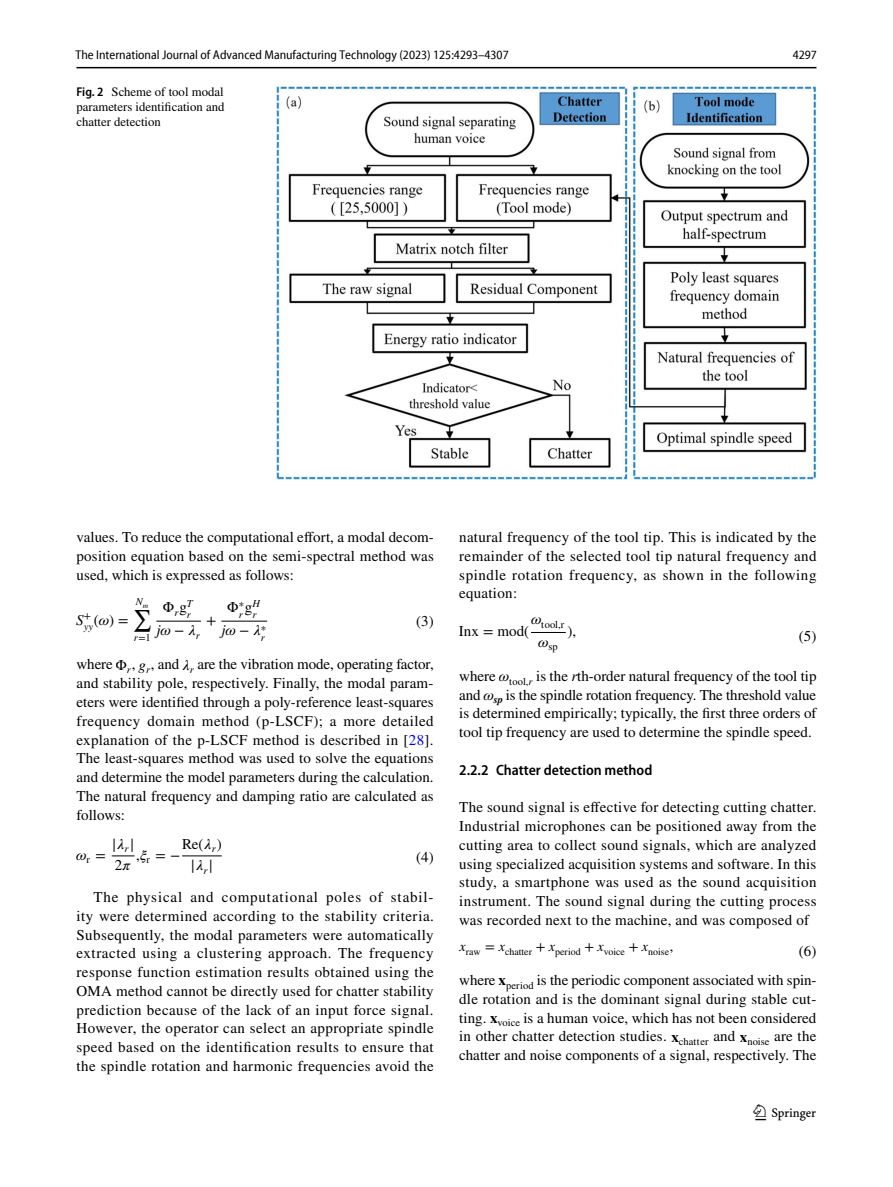
<style>
.page{position:relative;width:893px;height:1187px;background:#fff}
.page>*{position:absolute;margin:0;border:0;box-sizing:border-box;transform-origin:0 0}
.t1{font:22.5px "Springnew Regular 3";color:#000}
.t2{font:15px/18.8px "STIX";letter-spacing:.01em;color:#000;text-align:justify}
.t3{font:600 semi-condensed 15px "Myriad Pro";color:#000}
.t4{font:15px "STIX Math Regular 14";color:#000}
.t5{font:15px "STIX Math Regular 5";color:#000}
.t6{font:15px "STIX Math Italic 9";color:#000}
.t7{font:15px "STIX Math Regular 12";color:#000}
.t8{font:15px "STIX Math Extensions Regular 2";color:#000}
.t9{font:15px "STIX Math Extensions";color:#000}
.t10{font:15px "STIX Math Italic 4";color:#000}
.t11{font:15px "STIX General Regular 3";color:#000}
.t12{font:semi-condensed 12.75px "Myriad Pro Unic";color:#000}
.t13{font:12.75px/15px "STIX";color:#000;text-align:justify}
.t14{font:12.75px "Myriad Pro Unic Semi Condensed 2";color:#000}
.t15{font:10.5px/23px "STIX Math Regular 12";color:#000;text-align:center}
.t16{font:10.5px "STIX General Italic 9";color:#000}
.t17{font:10.5px "STIX Math Regular 14";color:#000}
.t18{font:9.9px "STIX General Regular 6";color:#000}
.s1{font-family:"Myriad Pro";font-weight:600;font-stretch:semi-condensed}
.s2{font-family:"STIX Math Regular 14"}
.s3{font-family:"STIX General Regular 2"}
.s4{font-family:"STIX Math Regular 14";font-size:15px}
.s5{font-family:"STIX General Italic 9"}
.s6{font-family:"STIX Math Italic 9"}
.s7{font-family:"STIX Math Regular 7"}
.s8{font-family:"STIX General Italic 7"}
.s9{font-family:"STIX Math Italic 8"}
.s10{color:#00f}
.s11{font-family:"STIX Math Italic 4"}
.s12{font-family:"STIX General Regular 3"}
.s13{font-family:"STIX Math Regular 5"}
.s14{font-family:"STIX General Regular 5"}
.s15{font-family:"STIX Math Italic 5"}
.s16{font-style:italic}
.s17{font-family:"STIX Math Italic 6"}
.s18{font-family:"STIX Math Bold 3"}
.s19{font-family:"STIX Math Bold 4"}
.s20{font-family:"STIX Math Bold 5"}
.s21{font-family:"STIX Math Bold 6"}
</style>
<div class="page">
<hr style="left:77px;top:67px;width:739px;height:1px;background:#000">
<hr style="left:156px;top:620px;width:45px;height:1px;background:#000">
<hr style="left:221px;top:620px;width:46px;height:1px;background:#000">
<svg style="left:112px;top:855px;width:23px;height:1px"></svg>
<hr style="left:182px;top:855px;width:40px;height:1px;background:#000">
<hr style="left:531px;top:632px;width:35px;height:1px;background:#000">
<img style="left:276px;top:87px;width:540px;height:392px">
<p class="t12" style="left:76px;top:50px;width:435px">The International Journal of Advanced Manufacturing Technology (2023) 125:4293–4307</p>
<p class="t13" style="left:77px;top:85px;width:149px"><span class="s1">Fig. 2</span> Scheme of tool modal parameters identification and chatter detection</p>
<p class="t14" style="left:793px;top:50px;width:26px">4297</p>
<p class="t2" style="left:77px;top:528px;width:359px">values. To reduce the computational effort, a modal decom&shy;position equation based on the semi-spectral method was used, which is expressed as follows:</p>
<p class="t9" style="left:133px;top:597px;width:21px">∑<sup>N</sup> <sup>m</sup></p>
<p class="t16" style="left:134px;top:634px;width:18px">r<span class="s2">=</span><span class="s3">1</span></p>
<p class="t16" style="left:239px;top:605px;width:23px">r<span class="s4">g</span>H</p>
<p class="t4" style="left:163px;top:602px;width:31px">Φ<sub>r</sub>g<sup>T</sup></p>
<p class="t16" style="left:187px;top:610px;width:6px">r</p>
<p class="t6" style="left:156px;top:625px;width:45px"><span class="s5">j</span>𝜔 <span class="s2">−</span> 𝜆<sub>r</sub></p>
<p class="t4" style="left:227px;top:602px;width:18px">Φ<sup>∗</sup></p>
<p class="t16" style="left:252px;top:610px;width:6px">r</p>
<p class="t6" style="left:221px;top:625px;width:46px"><span class="s5">j</span>𝜔 <span class="s2">−</span> 𝜆<sup>∗</sup></p>
<p class="t16" style="left:261px;top:633px;width:6px">r</p>
<p class="t17" style="left:84px;top:611px;width:9px">+</p>
<p class="t4" style="left:76px;top:614px;width:54px"><span class="s5">S</span><sub>yy</sub>(<span class="s6">𝜔</span>) =</p>
<p class="t2" style="left:416px;top:612px;width:19px">(3)</p>
<p class="t4" style="left:206px;top:614px;width:12px">+</p>
<p class="t2" style="left:77px;top:656px;width:359px">where <span class="s7">Φ</span><sub>r</sub>, <span class="s8">g</span><sub>r</sub>, and <span class="s9">𝜆</span><sub>r</sub> are the vibration mode, operating factor, and stability pole, respectively. Finally, the modal param&shy;eters were identified through a poly-reference least-squares frequency domain method (p-LSCF); a more detailed explanation of the p-LSCF method is described in [<span class="s10">28</span>].<br>The least-squares method was used to solve the equations and determine the model parameters during the calculation.<br>The natural frequency and damping ratio are calculated as follows:</p>
<p class="t8" style="left:112px;top:834px;width:24px">|<span class="s11">𝜆</span><sub>r</sub>|</p>
<p class="t11" style="left:115px;top:859px;width:17px">2<span class="s11">𝜋</span></p>
<p class="t5" style="left:182px;top:838px;width:41px">Re(<span class="s11">𝜆</span><sub>r</sub>)</p>
<p class="t8" style="left:191px;top:856px;width:24px">|<span class="s11">𝜆</span><sub>r</sub>|</p>
<p class="t5" style="left:136px;top:849px;width:46px"><span class="s12">,</span><span class="s11">𝜉</span><sub>r</sub> =−</p>
<p class="t10" style="left:76px;top:849px;width:31px">𝜔<sub>r</sub> <span class="s13">=</span></p>
<p class="t2" style="left:416px;top:848px;width:19px">(4)</p>
<p class="t2" style="left:77px;top:888px;width:359px;text-indent:17px">The physical and computational poles of stabil&shy;ity were determined according to the stability criteria.<br>Subsequently, the modal parameters were automatically extracted using a clustering approach. The frequency response function estimation results obtained using the OMA method cannot be directly used for chatter stability prediction because of the lack of an input force signal.<br>However, the operator can select an appropriate spindle speed based on the identification results to ensure that the spindle rotation and harmonic frequencies avoid the</p>
<p class="t2" style="left:459px;top:528px;width:359px">natural frequency of the tool tip. This is indicated by the remainder of the selected tool tip natural frequency and spindle rotation frequency, as shown in the following equation:</p>
<p class="t7" style="left:459px;top:626px;width:72px">Inx = mod(</p>
<p class="t15" style="left:531px;top:613px;width:35px"><sup>𝜔</sup>tool<span class="s14">,</span>r <sup>𝜔</sup>sp</p>
<p class="t7" style="left:567px;top:626px;width:10px">)<span class="s14">,</span></p>
<p class="t2" style="left:799px;top:627px;width:19px">(5)</p>
<p class="t2" style="left:459px;top:667px;width:359px">where <span class="s15">𝜔</span><sub>tool</sub><sub>,</sub><sub>r</sub> is the <span class="s16">r</span>th-order natural frequency of the tool tip and <span class="s17">𝜔</span><sub>sp</sub> is the spindle rotation frequency. The threshold value is determined empirically; typically, the first three orders of tool tip frequency are used to determine the spindle speed.</p>
<p class="t3" style="left:459px;top:761px;width:195px">2.2.2 Chatter detection method</p>
<p class="t2" style="left:459px;top:798px;width:359px">The sound signal is effective for detecting cutting chatter.<br>Industrial microphones can be positioned away from the cutting area to collect sound signals, which are analyzed using specialized acquisition systems and software. In this study, a smartphone was used as the sound acquisition instrument. The sound signal during the cutting process was recorded next to the machine, and was composed of</p>
<p class="t18" style="left:460px;top:948px;width:215px"><sup>x</sup>raw <sup>=</sup> <sup>x</sup>chatter <sup>+</sup> <sup>x</sup>period <sup>+</sup> <sup>x</sup>voice <sup>+</sup> <sup>x</sup>noise<sup>,</sup></p>
<p class="t2" style="left:799px;top:942px;width:19px">(6)</p>
<p class="t2" style="left:459px;top:971px;width:359px">where <span class="s18">𝐱</span><sub>period</sub> is the periodic component associated with spin&shy;dle rotation and is the dominant signal during stable cut&shy;ting. <span class="s19">𝐱</span><sub>voice</sub> is a human voice, which has not been considered in other chatter detection studies. <span class="s20">𝐱</span><sub>chatter</sub> and <span class="s21">𝐱</span><sub>noise</sub> are the chatter and noise components of a signal, respectively. The</p>
<h1 class="t1" style="left:755px;top:1104px;width:62px">1 3</h1>
</div>
